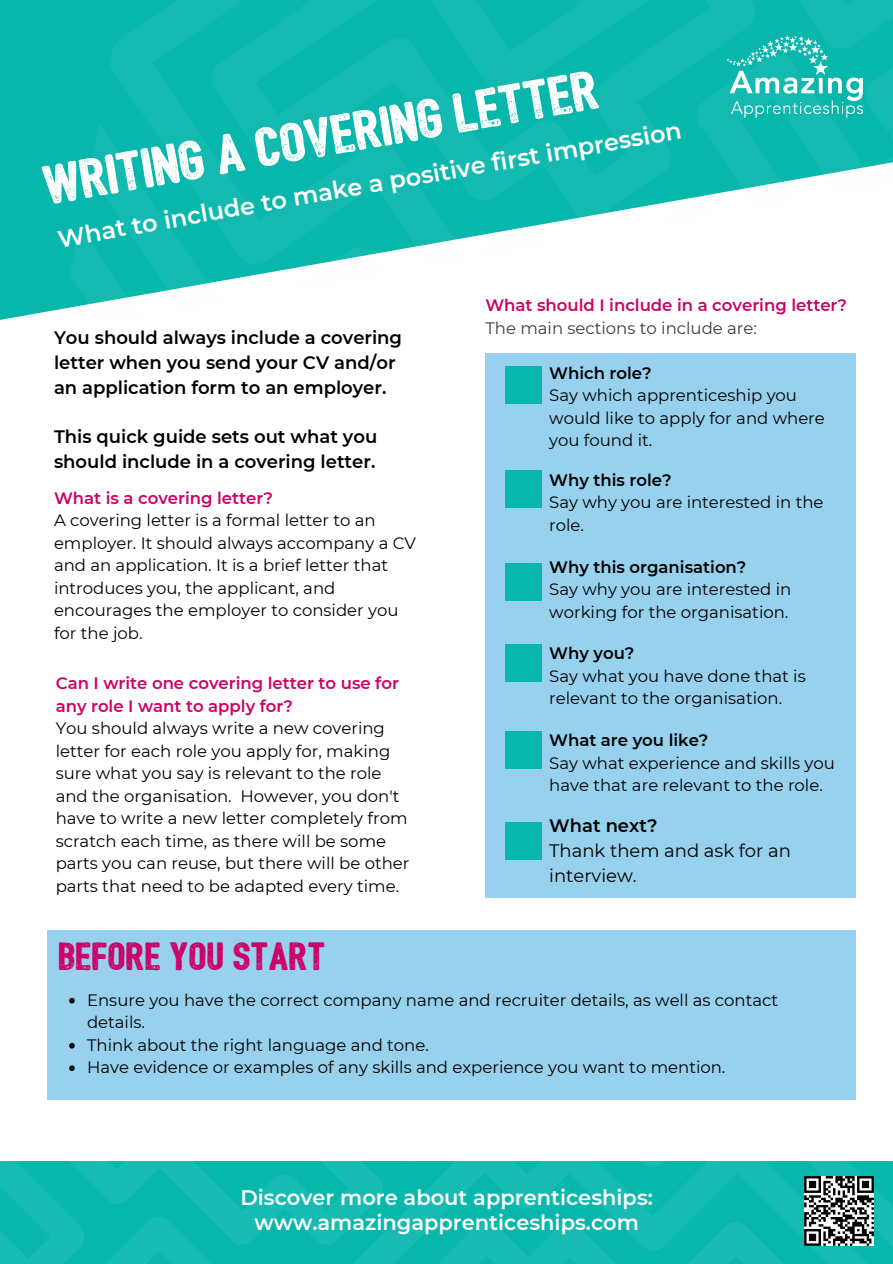
<style>
.page{position:relative;width:893px;height:1264px;background:#fff}
.page>*{position:absolute;margin:0;border:0;box-sizing:border-box;transform-origin:0 0}
.t1{font:52.95px "Bushcraft textured";color:#fff}
.t2{font:37.5px "Bushcraft textured";color:#cd0067}
.t3{font:600 24px "Montserrat";color:#fff}
.t4{font:600 21px/24.8px "Montserrat";color:#fff;text-align:center}
.t5{font:600 18px/24.8px "Montserrat";color:#000}
.t6{font:18px/24.8px "Montserrat";color:#000}
.t7{font:16.5px/22.5px "Montserrat";color:#000}
.t8{font:600 16.5px/22.5px "Montserrat";color:#cd0067}
.t9{font:600 16.5px "Montserrat";color:#000}
.t10{font:16.5px "Montserrat";color:#3c3c3b}
</style>
<div class="page">
<div style="left:0;top:0;width:59px;height:320px;background:#07b7ac"></div>
<img style="left:59px;top:0;width:833px;height:310px">
<img style="left:0;top:1161px;width:892px;height:102px">
<img style="left:715px;top:17px;width:159px;height:119px">
<svg style="left:804px;top:1175px;width:69px;height:70px"></svg>
<div style="left:485px;top:353px;width:370px;height:544px;background:#97d1ed"></div>
<div style="left:505px;top:366px;width:37px;height:37px;background:#07b7ac"></div>
<div style="left:505px;top:470px;width:37px;height:38px;background:#07b7ac"></div>
<div style="left:505px;top:563px;width:37px;height:37px;background:#07b7ac"></div>
<div style="left:505px;top:644px;width:37px;height:37px;background:#07b7ac"></div>
<div style="left:505px;top:731px;width:37px;height:37px;background:#07b7ac"></div>
<div style="left:505px;top:822px;width:37px;height:38px;background:#07b7ac"></div>
<div style="left:48px;top:929px;width:807px;height:170px;background:#97d1ed"></div>
<svg style="left:69px;top:997px;width:6px;height:6px"></svg>
<svg style="left:69px;top:1042px;width:6px;height:6px"></svg>
<svg style="left:69px;top:1065px;width:6px;height:6px"></svg>
<h1 class="t1" style="left:41px;top:166px;width:564px;rotate:-10deg">WRITING A COVERING LETTER</h1>
<h3 class="t3" style="left:55px;top:225px;width:634px;rotate:-10deg">What to include to make a positive first impression</h3>
<p class="t5" style="left:54px;top:325px;width:349px">You should always include a covering letter when you send your CV and/or an application form to an employer.</p>
<p class="t5" style="left:54px;top:424px;width:325px">This quick guide sets out what you should include in a covering letter.</p>
<p class="t8" style="left:54px;top:486px;width:220px">What is a covering letter?</p>
<h5 class="t7" style="left:54px;top:509px;width:363px">A covering letter is a formal letter to an employer. It should always accompany a CV and an application. It is a brief letter that introduces you, the applicant, and encourages the employer to consider you for the job.</h5>
<p class="t8" style="left:56px;top:672px;width:345px">Can I write one covering letter to use for any role I want to apply for?</p>
<p class="t7" style="left:56px;top:717px;width:355px">You should always write a new covering letter for each role you apply for, making sure what you say is relevant to the role and the organisation. However, you don't have to write a new letter completely from scratch each time, as there will be some parts you can reuse, but there will be other parts that need to be adapted every time.</p>
<p class="t8" style="left:485px;top:294px;width:363px">What should I include in a covering letter?</p>
<p class="t10" style="left:485px;top:317px;width:273px">The main sections to include are:</p>
<p class="t9" style="left:549px;top:362px;width:104px">Which role?</p>
<p class="t7" style="left:549px;top:384px;width:277px">Say which apprenticeship you would like to apply for and where you found it.</p>
<p class="t9" style="left:549px;top:470px;width:124px">Why this role?</p>
<p class="t7" style="left:549px;top:491px;width:276px">Say why you are interested in the role.</p>
<p class="t9" style="left:549px;top:556px;width:199px">Why this organisation?</p>
<p class="t7" style="left:549px;top:578px;width:243px">Say why you are interested in working for the organisation.</p>
<p class="t9" style="left:549px;top:643px;width:87px">Why you?</p>
<p class="t7" style="left:549px;top:664px;width:258px">Say what you have done that is relevant to the organisation.</p>
<p class="t9" style="left:549px;top:730px;width:161px">What are you like?</p>
<p class="t7" style="left:549px;top:751px;width:287px">Say what experience and skills you have that are relevant to the role.</p>
<p class="t5" style="left:549px;top:813px;width:110px">What next?</p>
<p class="t6" style="left:549px;top:838px;width:243px">Thank them and ask for an interview.</p>
<h2 class="t2" style="left:59px;top:942px;width:268px">BEFORE YOU START</h2>
<p class="t7" style="left:87px;top:988px;width:692px">Ensure you have the correct company name and recruiter details, as well as contact details.</p>
<p class="t7" style="left:87px;top:1033px;width:343px">Think about the right language and tone.</p>
<p class="t7" style="left:87px;top:1056px;width:640px">Have evidence or examples of any skills and experience you want to mention.</p>
<h5 class="t4" style="left:240px;top:1184px;width:414px">Discover more about apprenticeships: www.amazingapprenticeships.com</h5>
</div>
